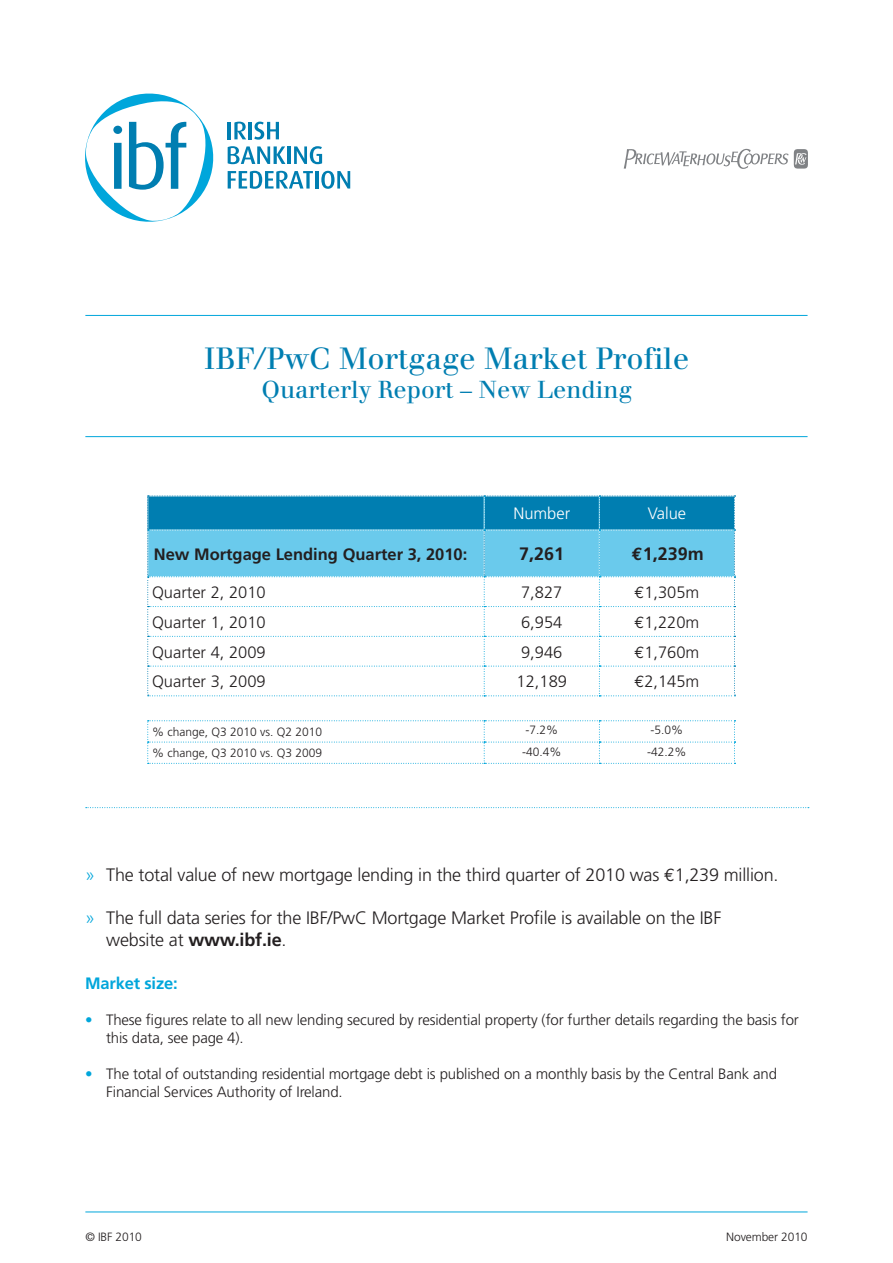
<style>
.page{position:relative;width:893px;height:1263px;background:#fff}
.page>*{position:absolute;margin:0;border:0;box-sizing:border-box;transform-origin:0 0}
.t1{font:30px "Walbaum";color:#007eb1}
.t2{font:24px "Walbaum";color:#007eb1}
.t3{font:300 18px/21.6px "Frutiger";letter-spacing:-.01em;color:#231f20}
.t4{font:700 18px "Frutiger";color:#231f20}
.t5{font:300 16.5px "Frutiger";color:#231f20}
.t6{font:700 16.5px "Frutiger";color:#231f20}
.t7{font:700 16.5px "Frutiger";letter-spacing:-.01em;color:#00a6db}
.t8{font:300 16.5px "Frutiger";color:#fff}
.t9{font:300 15px/18px "Frutiger";letter-spacing:-.01em;color:#231f20}
.t10{font:300 12px "Frutiger";color:#231f20}
.s1{font-family:"Euro Mono"}
.s2{font-family:"Euro Mono";font-weight:400}
.s3{color:#00a6db}
.s4{font-weight:700}
</style>
<div class="page">
<hr style="left:85px;top:436px;width:722px;height:1px;background:#00a6db">
<svg style="left:86px;top:807px;width:723px;height:1px"></svg>
<svg style="left:147px;top:720px;width:588px;height:44px"></svg>
<svg style="left:147px;top:496px;width:588px;height:200px"></svg>
<hr style="left:85px;top:315px;width:722px;height:1px;background:#00a6db">
<svg style="left:85px;top:93px;width:129px;height:129px"></svg>
<hr style="left:228px;top:122px;width:3px;height:17px;background:#007eb1">
<svg style="left:234px;top:122px;width:12px;height:17px"></svg>
<hr style="left:249px;top:122px;width:3px;height:17px;background:#007eb1">
<svg style="left:254px;top:122px;width:25px;height:18px"></svg>
<svg style="left:228px;top:146px;width:57px;height:18px"></svg>
<hr style="left:287px;top:146px;width:4px;height:18px;background:#007eb1">
<svg style="left:294px;top:146px;width:28px;height:18px"></svg>
<svg style="left:228px;top:171px;width:85px;height:18px"></svg>
<hr style="left:315px;top:171px;width:4px;height:18px;background:#007eb1">
<svg style="left:321px;top:171px;width:29px;height:18px"></svg>
<svg style="left:624px;top:149px;width:164px;height:20px"></svg>
<svg style="left:794px;top:149px;width:14px;height:20px"></svg>
<hr style="left:85px;top:1211px;width:722px;height:1px;background:#00a6db">
<p class="t1" style="left:204px;top:340px;width:487px">IBF/PwC Mortgage Market Profile</p>
<p class="t2" style="left:261px;top:375px;width:372px">Quarterly Report – New Lending</p>
<p class="t8" style="left:513px;top:504px;width:58px">Number</p>
<p class="t8" style="left:648px;top:504px;width:40px">Value</p>
<p class="t6" style="left:154px;top:544px;width:315px">New Mortgage Lending Quarter 3, 2010:</p>
<p class="t4" style="left:519px;top:544px;width:47px">7,261</p>
<p class="t4" style="left:632px;top:544px;width:73px"><span class="s1">€</span>1,239m</p>
<p class="t5" style="left:152px;top:583px;width:115px">Quarter 2, 2010</p>
<p class="t5" style="left:521px;top:583px;width:43px">7,827</p>
<p class="t5" style="left:634px;top:583px;width:66px"><span class="s2">€</span>1,305m</p>
<p class="t5" style="left:152px;top:613px;width:115px">Quarter 1, 2010</p>
<p class="t5" style="left:521px;top:613px;width:43px">6,954</p>
<p class="t5" style="left:634px;top:613px;width:66px"><span class="s2">€</span>1,220m</p>
<p class="t5" style="left:152px;top:643px;width:115px">Quarter 4, 2009</p>
<p class="t5" style="left:521px;top:643px;width:43px">9,946</p>
<p class="t5" style="left:634px;top:643px;width:66px"><span class="s2">€</span>1,760m</p>
<p class="t5" style="left:152px;top:672px;width:115px">Quarter 3, 2009</p>
<p class="t5" style="left:517px;top:672px;width:52px">12,189</p>
<p class="t5" style="left:634px;top:672px;width:66px"><span class="s2">€</span>2,145m</p>
<p class="t10" style="left:152px;top:725px;width:172px">% change, Q3 2010 vs. Q2 2010</p>
<p class="t10" style="left:525px;top:723px;width:34px">-7.2%</p>
<p class="t10" style="left:651px;top:723px;width:34px">-5.0%</p>
<p class="t10" style="left:152px;top:746px;width:172px">% change, Q3 2010 vs. Q3 2009</p>
<p class="t10" style="left:522px;top:745px;width:41px">-40.4%</p>
<p class="t10" style="left:647px;top:745px;width:41px">-42.2%</p>
<p class="t3" style="left:85px;top:864px;width:695px"><span class="s3">»</span> The total value of new mortgage lending in the third quarter of 2010 was <span class="s2">€</span>1,239 million.</p>
<p class="t3" style="left:106px;top:907px;width:616px;text-indent:-21px"><span class="s3">»</span> The full data series for the IBF/PwC Mortgage Market Profile is available on the IBF website at <span class="s4">www.ibf.ie</span>.</p>
<p class="t7" style="left:85px;top:973px;width:94px">Market size:</p>
<p class="t9" style="left:106px;top:1010px;width:694px;text-indent:-21px"><span class="s3">•</span> These figures relate to all new lending secured by residential property (for further details regarding the basis for this data, see page 4).</p>
<p class="t9" style="left:106px;top:1064px;width:672px;text-indent:-21px"><span class="s3">•</span> The total of outstanding residential mortgage debt is published on a monthly basis by the Central Bank and<br>Financial Services Authority of Ireland.</p>
<p class="t10" style="left:85px;top:1229px;width:58px">© IBF 2010</p>
<p class="t10" style="left:726px;top:1229px;width:83px">November 2010</p>
</div>
